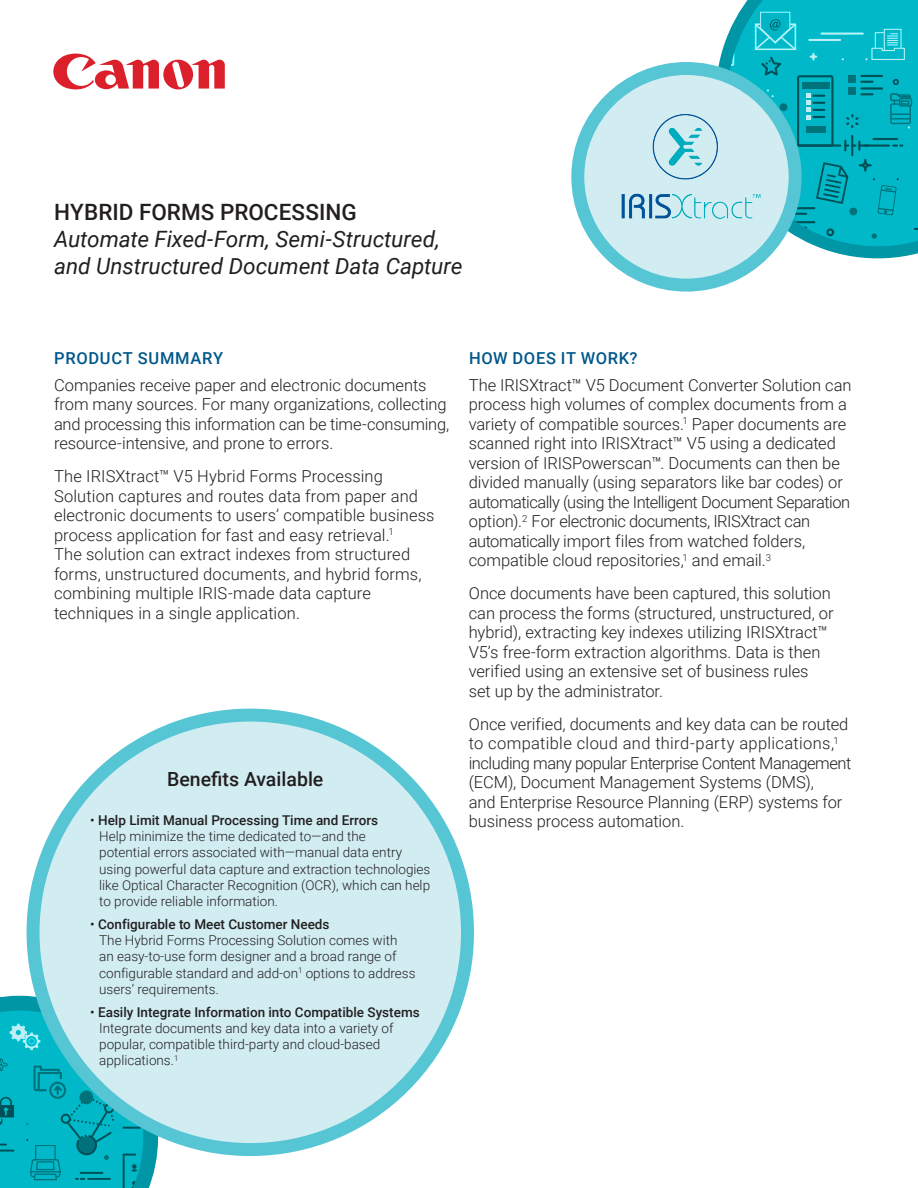
<style>
.page{position:relative;width:918px;height:1188px;background:#fff}
.page>*{position:absolute;margin:0;border:0;box-sizing:border-box;transform-origin:0 0}
.intro_text{font:italic 22.5px/27px "Roboto";color:#231f20}
.t1{font:500 19.5px "Roboto";color:#231f20}
.TEXT__last_paragraph{font:300 16.5px/19.5px "Roboto";color:#231f20}
.TEXT__last_paragraph-2{font:500 16.5px "Roboto";letter-spacing:.045em;color:#00588a}
.CHART_bullet_txt{font:300 13.5px/16.2px "Roboto";color:#231f20}
.CHART_bullet_txt-2{font:500 13.5px "Roboto";color:#231f20}
.s1{font-weight:500;font-style:normal}
.s2{font-weight:400}
.s3{font-weight:500}
</style>
<div class="page">
<svg style="left:0;top:996px;width:158px;height:192px;background:#09afbe"></svg>
<svg style="left:718px;top:0;width:200px;height:258px;background:#11b4c2"></svg>
<div style="left:33px;top:715px;width:435px;height:435px;background:#d1edf2;border-radius:50%"></div>
<div style="left:27px;top:709px;width:447px;height:447px;border:13px solid #56c6d4;border-radius:50%"></div>
<svg style="left:578px;top:69px;width:217px;height:216px;background:#b4e3eb"></svg>
<div style="left:571px;top:62px;width:231px;height:230px;border:13px solid #56c6d4;border-radius:50%"></div>
<img style="left:598px;top:91px;width:177px;height:151px">
<svg style="left:53px;top:54px;width:172px;height:35px"></svg>
<p class="intro_text" style="left:54px;top:198px;width:410px"><span class="s1">HYBRID FORMS PROCESSING<br></span>Automate Fixed-Form, Semi-Structured, and Unstructured Document Data Capture</p>
<p class="TEXT__last_paragraph-2" style="left:54px;top:347px;width:170px">PRODUCT SUMMARY</p>
<p class="TEXT__last_paragraph" style="left:54px;top:375px;width:397px">Companies receive paper and electronic documents from many sources. For many organizations, collecting and processing this information can be time-consuming, resource-intensive, and prone to errors.</p>
<p class="TEXT__last_paragraph" style="left:54px;top:466px;width:382px">The IRISXtract™ V5 Hybrid Forms Processing Solution captures and routes data from paper and electronic documents to users’ compatible business process application for fast and easy retrieval.<sup>1<br></sup>The solution can extract indexes from structured forms, unstructured documents, and hybrid forms, combining multiple IRIS-made data capture techniques in a single application.</p>
<p class="t1" style="left:167px;top:765px;width:158px">Benefits Available</p>
<p class="TEXT__last_paragraph-2" style="left:469px;top:347px;width:170px">HOW DOES IT WORK?</p>
<p class="TEXT__last_paragraph" style="left:469px;top:375px;width:384px">The IRISXtract™ V5 Document Converter Solution can process high volumes of complex documents from a variety of compatible sources.<sup>1</sup> Paper documents are scanned right into IRISXtract™ V5 using a dedicated version of IRISPowerscan™. Documents can then be divided manually (using separators like bar codes) or automatically (using the Intelligent Document Separation option).<sup>2</sup> For electronic documents, IRISXtract can automatically import files from watched folders, compatible cloud repositories,<sup>1</sup> and email.<sup>3</sup></p>
<p class="TEXT__last_paragraph" style="left:469px;top:583px;width:366px">Once documents have been captured, this solution can process the forms (structured, unstructured, or hybrid), extracting key indexes utilizing IRISXtract™ V5’s free-form extraction algorithms. Data is then verified using an extensive set of business rules set up by the administrator.</p>
<p class="TEXT__last_paragraph" style="left:469px;top:714px;width:384px">Once verified, documents and key data can be routed to compatible cloud and third-party applications,<sup>1 </sup>including many popular Enterprise Content Management (ECM), Document Management Systems (DMS),<br>and Enterprise Resource Planning (ERP) systems for</p>
<p class="CHART_bullet_txt-2" style="left:90px;top:811px;width:289px"><span class="s2">•</span> Help Limit Manual Processing Time and Errors</p>
<p class="TEXT__last_paragraph" style="left:469px;top:811px;width:217px">business process automation.</p>
<p class="CHART_bullet_txt" style="left:99px;top:828px;width:333px">Help minimize the time dedicated to—and the<br>potential errors associated with—manual data entry using powerful data capture and extraction technologies like Optical Character Recognition (OCR), which can help to provide reliable information.</p>
<p class="CHART_bullet_txt" style="left:99px;top:916px;width:318px;text-indent:-9px"><span class="s2">•</span> <span class="s3">Configurable to Meet Customer Needs<br></span>The Hybrid Forms Processing Solution comes with an easy-to-use form designer and a broad range of configurable standard and add-on<sup>1</sup> options to address users’ requirements.</p>
<p class="CHART_bullet_txt" style="left:99px;top:1003px;width:322px;text-indent:-9px"><span class="s2">•</span> <span class="s3">Easily Integrate Information into Compatible Systems </span>Integrate documents and key data into a variety of popular, compatible third-party and cloud-based applications.<sup>1</sup></p>
</div>
